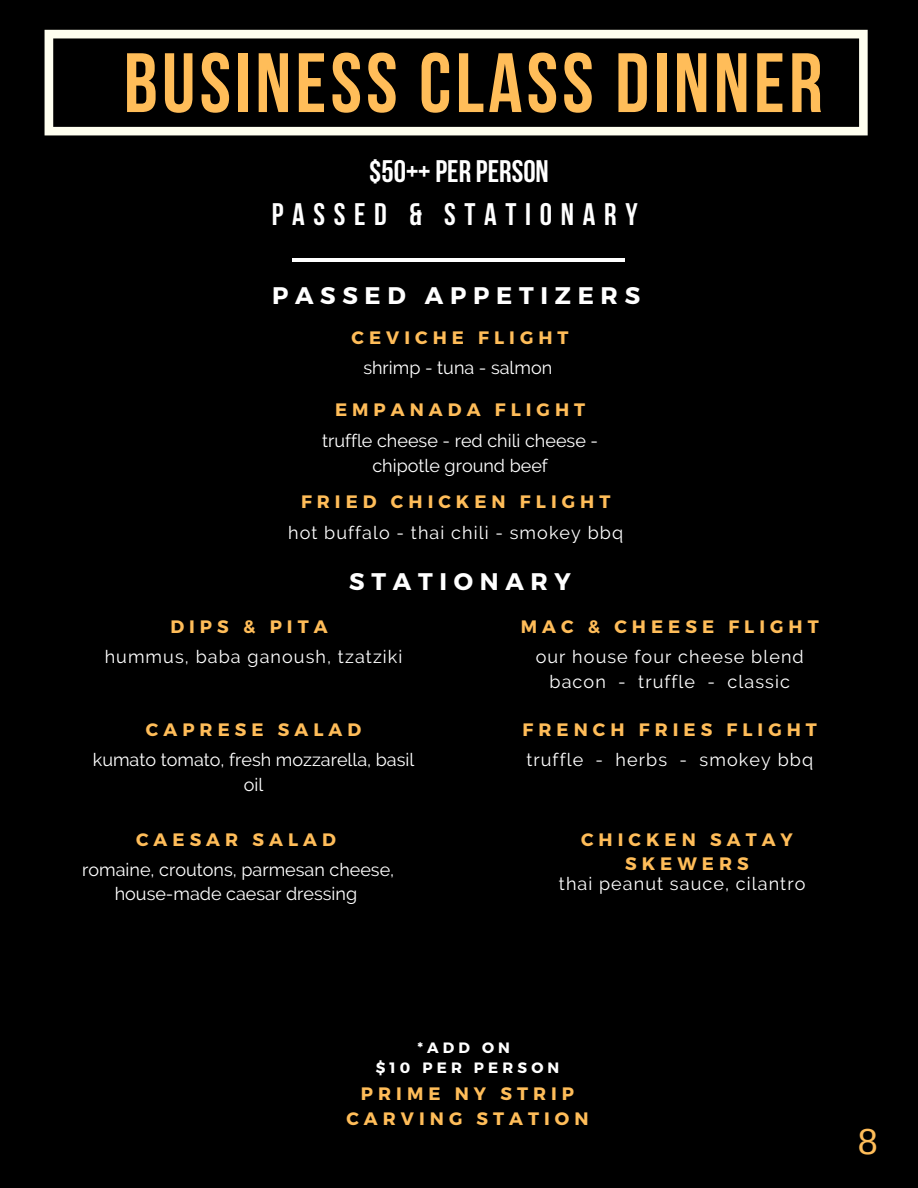
<style>
.page{position:relative;width:918px;height:1188px;background:#000}
.page>*{position:absolute;margin:0;border:0;box-sizing:border-box;transform-origin:0 0}
.t1{font:700 84px "Bebas Neue";letter-spacing:.05em;color:#ffbd59}
.t2{font:36px "Arimo";color:#ffbd59}
.t3{font:700 31.05px "Bebas Neue";letter-spacing:.28em;color:#fff}
.t4{font:700 31.05px "Bebas Neue";color:#fff}
.t5{font:700 24px "Montserrat";letter-spacing:.28em;color:#fff}
.t6{font:18px/24.8px "Raleway";color:#fff;text-align:center}
.t7{font:700 18px/24.8px "Montserrat";letter-spacing:.28em;color:#ffbd59;text-align:center}
.t8{font:18px "Raleway";letter-spacing:.06em;color:#fff}
.t9{font:700 15px "Montserrat";letter-spacing:.28em;color:#fff}
</style>
<div class="page">
<hr style="left:292px;top:258px;width:333px;height:4px;background:#fff">
<svg style="left:45px;top:30px;width:823px;height:105px"></svg>
<p class="t1" style="left:124px;top:49px;width:701px">BUSINESS CLASS DINNER</p>
<p class="t4" style="left:369px;top:158px;width:181px">$50++PER PERSON</p>
<p class="t3" style="left:272px;top:201px;width:367px">PASSED &amp; STATIONARY</p>
<p class="t5" style="left:272px;top:280px;width:370px">PASSED APPETIZERS</p>
<p class="t7" style="left:352px;top:325px;width:219px">CEVICHE FLIGHT</p>
<p class="t6" style="left:363px;top:356px;width:190px">shrimp - tuna - salmon</p>
<p class="t7" style="left:335px;top:397px;width:252px">EMPANADA FLIGHT</p>
<p class="t6" style="left:322px;top:428px;width:277px">truffle cheese - red chili cheese - chipotle ground beef</p>
<p class="t7" style="left:301px;top:488px;width:311px">FRIED CHICKEN FLIGHT</p>
<p class="t8" style="left:288px;top:522px;width:337px">hot buffalo - thai chili - smokey bbq</p>
<p class="t5" style="left:349px;top:566px;width:223px">STATIONARY</p>
<p class="t7" style="left:170px;top:613px;width:159px">DIPS &amp; PITA</p>
<p class="t8" style="left:105px;top:646px;width:299px">hummus, baba ganoush, tzatziki</p>
<p class="t7" style="left:146px;top:717px;width:217px">CAPRESE SALAD</p>
<p class="t6" style="left:93px;top:747px;width:323px">kumato tomato, fresh mozzarella, basil oil</p>
<p class="t7" style="left:136px;top:826px;width:201px">CAESAR SALAD</p>
<p class="t6" style="left:82px;top:857px;width:314px">romaine, croutons, parmesan cheese, house-made caesar dressing</p>
<p class="t7" style="left:521px;top:613px;width:300px">MAC &amp; CHEESE FLIGHT</p>
<p class="t8" style="left:536px;top:646px;width:270px">our house four cheese blend</p>
<p class="t8" style="left:550px;top:671px;width:242px">bacon - truffle - classic</p>
<p class="t7" style="left:523px;top:717px;width:296px">FRENCH FRIES FLIGHT</p>
<p class="t8" style="left:526px;top:749px;width:288px">truffle - herbs - smokey bbq</p>
<p class="t7" style="left:581px;top:826px;width:213px">CHICKEN SATAY<br>SKEWERS</p>
<p class="t8" style="left:559px;top:874px;width:248px">thai peanut sauce, cilantro</p>
<p class="t9" style="left:417px;top:1038px;width:94px">*ADD ON</p>
<p class="t9" style="left:376px;top:1058px;width:185px">$10 PER PERSON</p>
<p class="t7" style="left:346px;top:1081px;width:244px">PRIME NY STRIP<br>CARVING STATION</p>
<p class="t2" style="left:858px;top:1121px;width:22px">8</p>
</div>
